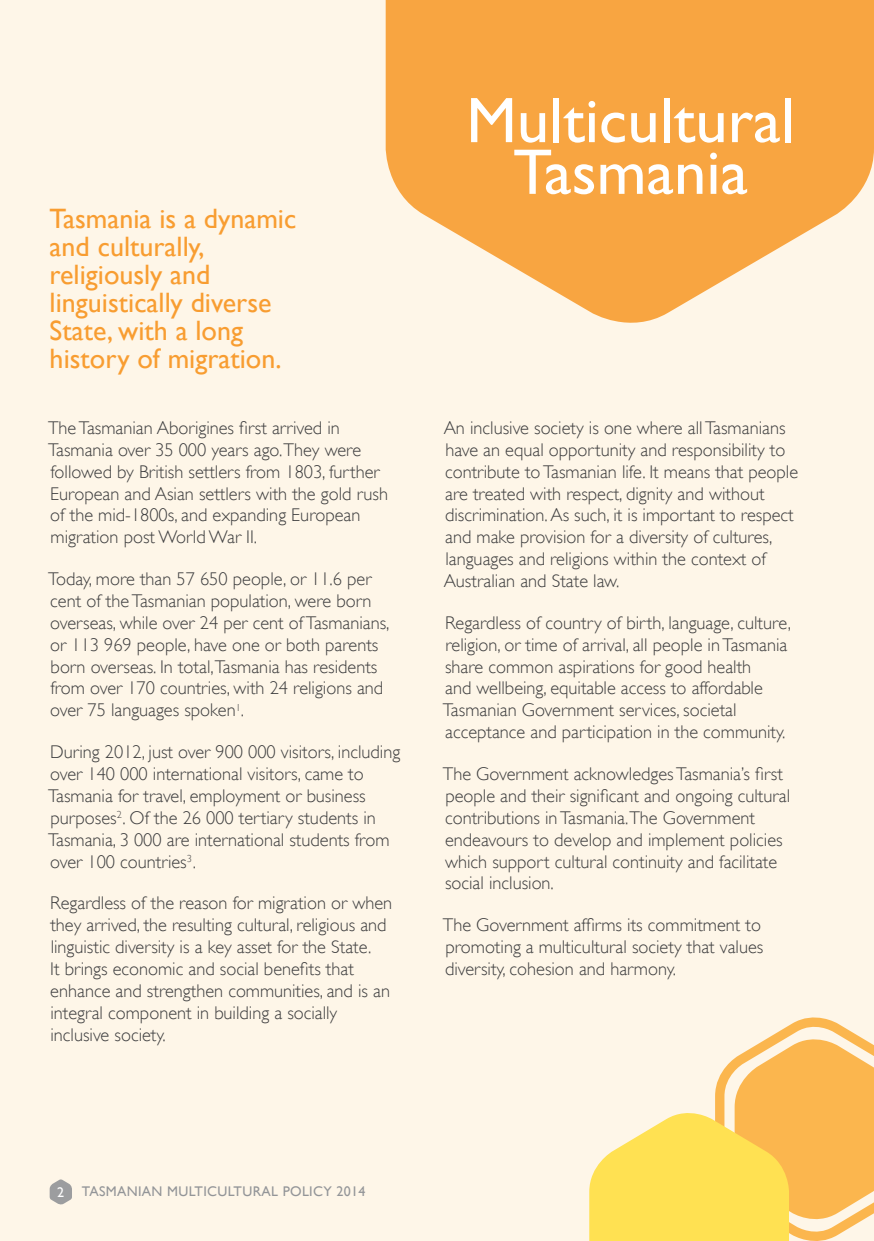
<style>
.page{position:relative;width:874px;height:1241px;background:#fff}
.page>*{position:absolute;margin:0;border:0;box-sizing:border-box;transform-origin:0 0}
.MP_page_head{font:64.58px/51.6px "Gill Sans";color:#fff;text-align:center}
.MP_intro__orange{font:28px/28px "Gill Sans";color:#f89d31}
.MP_body_smaller{font:300 18.38px/21.9px "Gill Sans";color:#3e3e3f}
.t1{font:14px "Gill Sans";letter-spacing:.025em;color:#939598}
.MP_body{font:14px "Gill Sans";color:#fff}
</style>
<div class="page">
<img style="left:873px;top:0;width:1px;height:1240px">
<div style="left:0;top:0;width:873px;height:1240px;background:#fef6e8"></div>
<svg style="left:385px;top:0;width:488px;height:323px;fill:#f8a541"></svg>
<svg style="left:589px;top:1017px;width:284px;height:223px"></svg>
<svg style="left:50px;top:1179px;width:22px;height:26px"></svg>
<p class="MP_intro__orange" style="left:50px;top:204px;width:248px">Tasmania is a dynamic and culturally, religiously and linguistically diverse<br>State, with a long history of migration.</p>
<p class="MP_body_smaller" style="left:48px;top:416px;width:341px">The Tasmanian Aborigines first arrived in Tasmania over 35 000 years ago.They were followed by British settlers from 1803, further European and Asian settlers with the gold rush of the mid-1800s, and expanding European migration post World War II.</p>
<p class="MP_body_smaller" style="left:48px;top:567px;width:343px">Today, more than 57 650 people, or 11.6 per cent of the Tasmanian population, were born overseas, while over 24 per cent of Tasmanians, or 113 969 people, have one or both parents born overseas. In total,Tasmania has residents from over 170 countries, with 24 religions and over 75 languages spoken<sup>1</sup>.</p>
<p class="MP_body_smaller" style="left:48px;top:740px;width:353px">During 2012, just over 900 000 visitors, including over 140 000 international visitors, came to Tasmania for travel, employment or business purposes<sup>2</sup>. Of the 26 000 tertiary students in Tasmania, 3 000 are international students from over 100 countries<sup>3</sup>.</p>
<p class="MP_body_smaller" style="left:50px;top:891px;width:343px">Regardless of the reason for migration or when they arrived, the resulting cultural, religious and linguistic diversity is a key asset for the State.<br>It brings economic and social benefits that enhance and strengthen communities, and is an integral component in building a socially inclusive society.</p>
<p class="MP_page_head" style="left:466px;top:94px;width:330px">Multicultural<br>Tasmania</p>
<p class="MP_body_smaller" style="left:443px;top:416px;width:356px">An inclusive society is one where all Tasmanians have an equal opportunity and responsibility to contribute to Tasmanian life. It means that people are treated with respect, dignity and without discrimination. As such, it is important to respect and make provision for a diversity of cultures, languages and religions within the context of Australian and State law.</p>
<p class="MP_body_smaller" style="left:442px;top:611px;width:349px">Regardless of country of birth, language, culture, religion, or time of arrival, all people in Tasmania share common aspirations for good health<br>and wellbeing, equitable access to affordable Tasmanian Government services, societal acceptance and participation in the community.</p>
<p class="MP_body_smaller" style="left:442px;top:762px;width:349px">The Government acknowledges Tasmania’s first people and their significant and ongoing cultural contributions in Tasmania.The Government endeavours to develop and implement policies which support cultural continuity and facilitate social inclusion.</p>
<p class="MP_body_smaller" style="left:442px;top:913px;width:322px">The Government affirms its commitment to promoting a multicultural society that values diversity, cohesion and harmony.</p>
<p class="MP_body" style="left:57px;top:1183px;width:8px">2</p>
<p class="t1" style="left:82px;top:1182px;width:285px">TASMANIAN MULTICULTURAL POLICY 2014</p>
</div>
